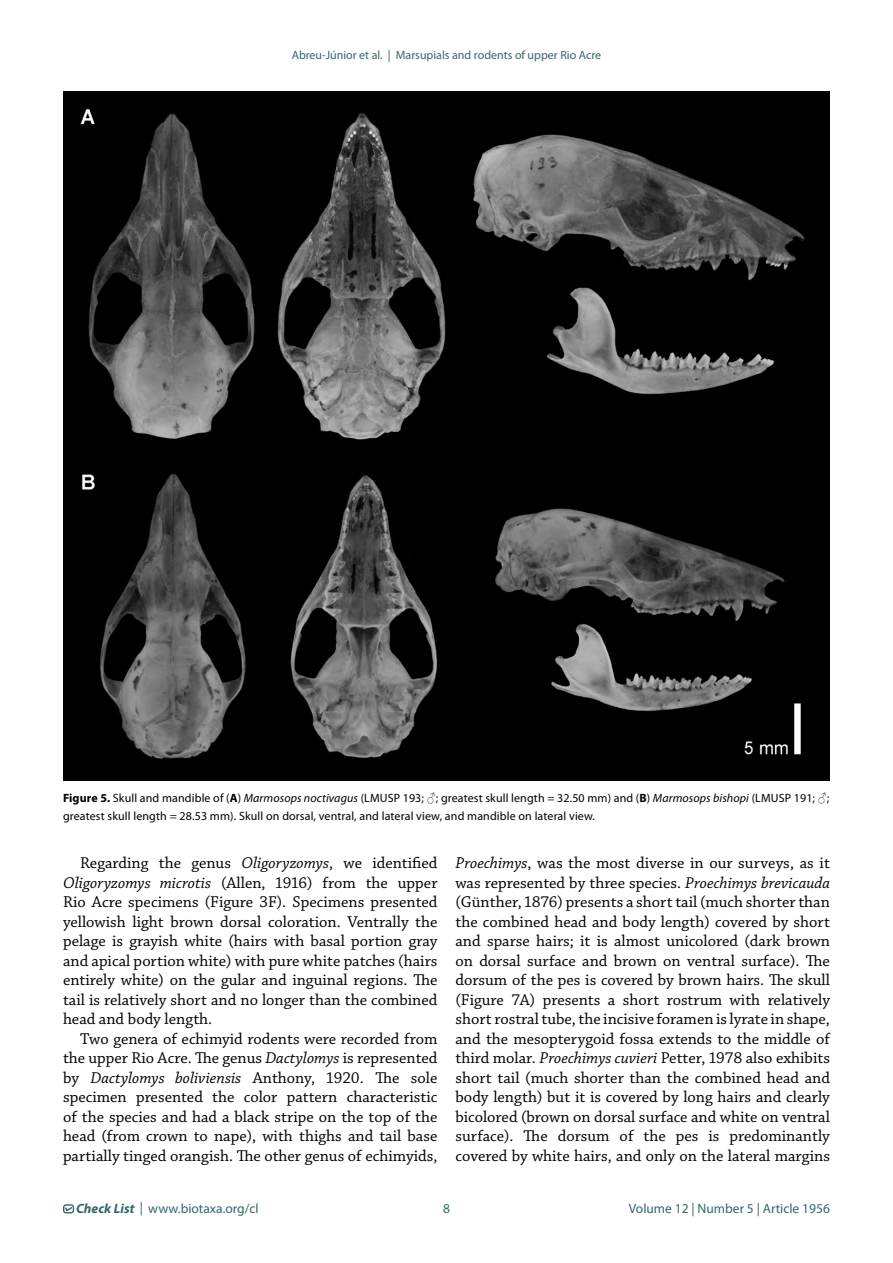
<style>
.page{position:relative;width:893px;height:1263px;background:#fff}
.page>*{position:absolute;margin:0;border:0;box-sizing:border-box;transform-origin:0 0}
.t1{font:16.5px/19.5px "Chaparral Pro";color:#000;text-align:justify}
.t2{font:13.5px "Myriad Pro";color:#336769}
.t3{font:12px/18px "Myriad Pro";letter-spacing:.01em;color:#000}
.t4{font:12px "Myriad Pro";color:#336769}
.s1{font-weight:700}
.s2{font-style:italic}
.s3{font-family:"Times New Roman"}
.s4{font-weight:700;font-style:italic}
</style>
<div class="page">
<div style="left:63px;top:1204px;width:11px;height:9px;border:1px solid #336767;border-radius:2px"></div>
<svg style="left:64px;top:1206px;width:9px;height:6px"></svg>
<img style="left:63px;top:91px;width:767px;height:689px">
<p class="t4" style="left:292px;top:47px;width:311px">Abreu-Júnior et al. | Marsupials and rodents of upper Rio Acre</p>
<p class="t3" style="left:63px;top:789px;width:768px"><span class="s1">Figure 5.</span> Skull and mandible of (<span class="s1">A</span>) <span class="s2">Marmosops noctivagus</span> (LMUSP 193; <span class="s3">♂</span>; greatest skull length = 32.50 mm) and (<span class="s1">B</span>) <span class="s2">Marmosops bishopi</span> (LMUSP 191; <span class="s3">♂</span>; greatest skull length = 28.53 mm). Skull on dorsal, ventral, and lateral view, and mandible on lateral view.</p>
<p class="t1" style="left:63px;top:854px;width:376px;text-indent:17px">Regarding the genus <span class="s2">Oligoryzomys</span>, we identified <span class="s2">Oligoryzomys microtis</span> (Allen, 1916) from the upper Rio Acre specimens (Figure 3F). Specimens presented yellowish light brown dorsal coloration. Ventrally the pelage is grayish white (hairs with basal portion gray and apical portion white) with pure white patches (hairs entirely white) on the gular and inguinal regions. The tail is relatively short and no longer than the combined head and body length.</p>
<p class="t1" style="left:63px;top:1029px;width:376px;text-indent:17px">Two genera of echimyid rodents were recorded from the upper Rio Acre. The genus <span class="s2">Dactylomys</span> is represented by <span class="s2">Dactylomys boliviensis</span> Anthony, 1920. The sole specimen presented the color pattern characteristic of the species and had a black stripe on the top of the head (from crown to nape), with thighs and tail base partially tinged orangish. The other genus of echimyids,</p>
<p class="t1" style="left:455px;top:854px;width:376px"><span class="s2">Proechimys</span>, was the most diverse in our surveys, as it was represented by three species. <span class="s2">Proechimys brevicauda </span>(Günther, 1876) presents a short tail (much shorter than the combined head and body length) covered by short and sparse hairs; it is almost unicolored (dark brown on dorsal surface and brown on ventral surface). The dorsum of the pes is covered by brown hairs. The skull (Figure 7A) presents a short rostrum with relatively short rostral tube, the incisive foramen is lyrate in shape, and the mesopterygoid fossa extends to the middle of third molar. <span class="s2">Proechimys cuvieri</span> Petter, 1978 also exhibits short tail (much shorter than the combined head and body length) but it is covered by long hairs and clearly bicolored (brown on dorsal surface and white on ventral surface). The dorsum of the pes is predominantly covered by white hairs, and only on the lateral margins</p>
<p class="t2" style="left:76px;top:1200px;width:184px"><span class="s4">Check List</span> | www.biotaxa.org/cl</p>
<p class="t2" style="left:443px;top:1200px;width:8px">8</p>
<p class="t2" style="left:629px;top:1200px;width:203px">Volume 12 | Number 5 | Article 1956</p>
</div>
